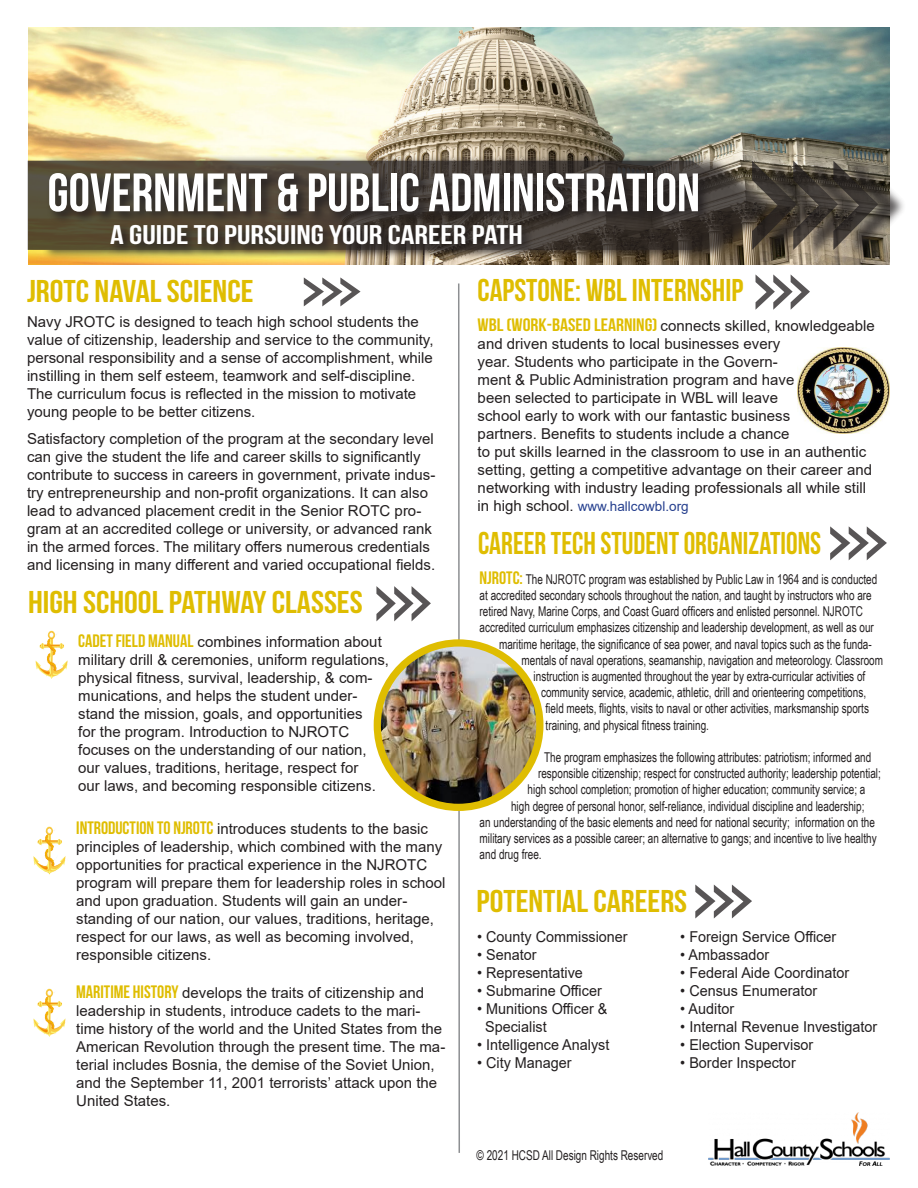
<style>
.page{position:relative;width:918px;height:1188px;background:#fff}
.page>*{position:absolute;margin:0;border:0;box-sizing:border-box;transform-origin:0 0}
.t1{font:54px "Bebas Neue";color:#fff}
.t2{font:31.5px "Bebas Neue";color:#dfbd01;scale:1.1 1}
.t3{font:31.5px "Bebas Neue";color:#dfbd01;scale:.93 1}
.t4{font:31.5px "Bebas Neue";color:#dfbd01}
.t5{font:27px "Bebas Neue";color:#fff;scale:1.25 1}
.t6{font:15px/18px "Arial";color:#231f20}
.t7{font:15px "Arial";color:#231f20;scale:.96 1}
.t8{font:13.5px "Arial Narrow";color:#231f20;scale:.9 1}
.t9{font:13.5px "Arial";color:#253f8e}
.s1{font-family:"Bebas Neue";font-size:18px;color:#dfbd01}
.s2{font-size:15px;color:#231f20}
</style>
<div class="page">
<svg style="left:458px;top:283px;width:2px;height:870px"></svg>
<img style="left:377px;top:643px;width:163px;height:164px">
<div style="left:374px;top:639px;width:169px;height:172px;border:7px solid #dfbd01;border-radius:50%"></div>
<svg style="left:376px;top:586px;width:55px;height:35px"></svg>
<svg style="left:304px;top:277px;width:57px;height:29px"></svg>
<svg style="left:695px;top:885px;width:57px;height:34px"></svg>
<svg style="left:756px;top:274px;width:54px;height:36px"></svg>
<svg style="left:830px;top:526px;width:57px;height:34px"></svg>
<img style="left:798px;top:348px;width:92px;height:86px">
<img style="left:709px;top:1112px;width:181px;height:54px">
<img style="left:28px;top:27px;width:862px;height:238px">
<div style="left:41px;top:155px;width:740px;height:105px;background:#231f20;opacity:.97"></div>
<svg style="left:28px;top:161px;width:724px;height:89px;background:#50483c"></svg>
<svg style="left:47px;top:170px;width:664px;height:87px;background:#433c31"></svg>
<div style="left:765px;top:156px;width:61px;height:103px;background:#231f20;opacity:.97"></div>
<div style="left:807px;top:156px;width:60px;height:103px;background:#231f20;opacity:.97"></div>
<div style="left:847px;top:156px;width:60px;height:103px;background:#231f20;opacity:.97"></div>
<svg style="left:752px;top:161px;width:126px;height:89px;background:#4f483f"></svg>
<img style="left:39px;top:631px;width:11px;height:30px">
<img style="left:37px;top:827px;width:11px;height:30px">
<img style="left:37px;top:989px;width:11px;height:30px">
<p class="t1" style="left:48px;top:163px;width:654px">GOVERNMENT &amp; PUBLIC ADMINISTRATION</p>
<p class="t5" style="left:110px;top:220px;width:332px">A GUIDE TO PURSUING YOUR CAREER PATH</p>
<p class="t2" style="left:27px;top:274px;width:207px">JROTC NAVAL SCIENCE</p>
<p class="t6" style="left:27px;top:312px;width:408px">Navy JROTC is designed to teach high school students the value of citizenship, leadership and service to the community, personal responsibility and a sense of accomplishment, while instilling in them self esteem, teamwork and self-discipline.<br>The curriculum focus is reflected in the mission to motivate young people to be better citizens.</p>
<p class="t6" style="left:27px;top:429px;width:410px">Satisfactory completion of the program at the secondary level can give the student the life and career skills to significantly contribute to success in careers in government, private indus&shy;try entrepreneurship and non-profit organizations. It can also lead to advanced placement credit in the Senior ROTC pro&shy;gram at an accredited college or university, or advanced rank in the armed forces. The military offers numerous credentials and licensing in many different and varied occupational fields.</p>
<p class="t2" style="left:28px;top:584px;width:306px">HIGH SCHOOL PATHWAY CLASSES</p>
<p class="t6" style="left:78px;top:632px;width:312px"><span class="s1">CADET FIELD MANUAL</span> combines information about military drill &amp; ceremonies, uniform regulations, physical fitness, survival, leadership, &amp; com&shy;munications, and helps the student under&shy;stand the mission, goals, and opportunities<br>for the program. Introduction to NJROTC focuses on the understanding of our nation, our values, traditions, heritage, respect for<br>our laws, and becoming responsible citizens.</p>
<p class="t6" style="left:76px;top:820px;width:371px"><span class="s1">INTRODUCTION TO NJROTC</span> introduces students to the basic principles of leadership, which combined with the many opportunities for practical experience in the NJROTC program will prepare them for leadership roles in school and upon graduation. Students will gain an under&shy;standing of our nation, our values, traditions, heritage, respect for our laws, as well as becoming involved, responsible citizens.</p>
<p class="t6" style="left:76px;top:984px;width:371px"><span class="s1">MARITIME HISTORY</span> develops the traits of citizenship and leadership in students, introduce cadets to the mari&shy;time history of the world and the United States from the American Revolution through the present time. The ma&shy;terial includes Bosnia, the demise of the Soviet Union, and the September 11, 2001 terrorists’ attack upon the United States.</p>
<p class="t4" style="left:478px;top:273px;width:267px">CAPSTONE: WBL INTERNSHIP</p>
<p class="t6" style="left:478px;top:316px;width:399px"><span class="s1">WBL (WORK-BASED LEARNING)</span> connects skilled, knowledgeable and driven students to local businesses every<br>year. Students who participate in the Govern-<br>ment &amp; Public Administration program and have<br>been selected to participate in WBL will leave<br>school early to work with our fantastic business<br>partners. Benefits to students include a chance<br>to put skills learned in the classroom to use in an authentic setting, getting a competitive advantage on their career and networking with industry leading professionals all while still</p>
<p class="t9" style="left:478px;top:497px;width:213px"><span class="s2">in high school.</span> www.hallcowbl.org</p>
<p class="t3" style="left:478px;top:526px;width:371px">CAREER TECH STUDENT ORGANIZATIONS</p>
<p class="t8" style="left:480px;top:569px;width:443px"><span class="s1">NJROTC:</span> The NJROTC program was established by Public Law in 1964 and is conducted</p>
<p class="t8" style="left:480px;top:585px;width:437px">at accredited secondary schools throughout the nation, and taught by instructors who are</p>
<p class="t8" style="left:480px;top:601px;width:428px">retired Navy, Marine Corps, and Coast Guard officers and enlisted personnel. NJROTC</p>
<p class="t8" style="left:480px;top:618px;width:440px">accredited curriculum emphasizes citizenship and leadership development, as well as our</p>
<p class="t8" style="left:499px;top:634px;width:416px">maritime heritage, the significance of sea power, and naval topics such as the funda-</p>
<p class="t8" style="left:522px;top:650px;width:403px">mentals of naval operations, seamanship, navigation and meteorology. Classroom</p>
<p class="t8" style="left:534px;top:666px;width:370px">instruction is augmented throughout the year by extra-curricular activities of</p>
<p class="t8" style="left:541px;top:682px;width:363px">community service, academic, athletic, drill and orienteering competitions,</p>
<p class="t8" style="left:546px;top:699px;width:361px">field meets, flights, visits to naval or other activities, marksmanship sports</p>
<p class="t8" style="left:546px;top:715px;width:183px">training, and physical fitness training.</p>
<p class="t8" style="left:544px;top:747px;width:365px">The program emphasizes the following attributes: patriotism; informed and</p>
<p class="t8" style="left:538px;top:763px;width:382px">responsible citizenship; respect for constructed authority; leadership potential;</p>
<p class="t8" style="left:528px;top:780px;width:377px">high school completion; promotion of higher education; community service; a</p>
<p class="t8" style="left:511px;top:796px;width:394px">high degree of personal honor, self-reliance, individual discipline and leadership;</p>
<p class="t8" style="left:480px;top:812px;width:441px">an understanding of the basic elements and need for national security; information on the</p>
<p class="t8" style="left:480px;top:828px;width:443px">military services as a possible career; an alternative to gangs; and incentive to live healthy</p>
<p class="t8" style="left:480px;top:844px;width:70px">and drug free.</p>
<p class="t2" style="left:477px;top:884px;width:193px">POTENTIAL CAREERS</p>
<p class="t7" style="left:477px;top:927px;width:158px">• County Commissioner</p>
<p class="t7" style="left:477px;top:945px;width:63px">• Senator</p>
<p class="t7" style="left:477px;top:963px;width:112px">• Representative</p>
<p class="t7" style="left:477px;top:981px;width:131px">• Submarine Officer</p>
<p class="t7" style="left:477px;top:999px;width:137px">• Munitions Officer &amp;</p>
<p class="t7" style="left:485px;top:1017px;width:66px">Specialist</p>
<p class="t7" style="left:477px;top:1035px;width:139px">• Intelligence Analyst</p>
<p class="t7" style="left:477px;top:1053px;width:100px">• City Manager</p>
<p class="t7" style="left:680px;top:927px;width:164px">• Foreign Service Officer</p>
<p class="t7" style="left:680px;top:945px;width:94px">• Ambassador</p>
<p class="t7" style="left:680px;top:963px;width:178px">• Federal Aide Coordinator</p>
<p class="t7" style="left:680px;top:981px;width:144px">• Census Enumerator</p>
<p class="t7" style="left:680px;top:999px;width:58px">• Auditor</p>
<p class="t7" style="left:680px;top:1017px;width:207px">• Internal Revenue Investigator</p>
<p class="t7" style="left:680px;top:1035px;width:140px">• Election Supervisor</p>
<p class="t7" style="left:680px;top:1053px;width:122px">• Border Inspector</p>
<p class="t8" style="left:477px;top:1146px;width:209px">© 2021 HCSD All Design Rights Reserved</p>
</div>
